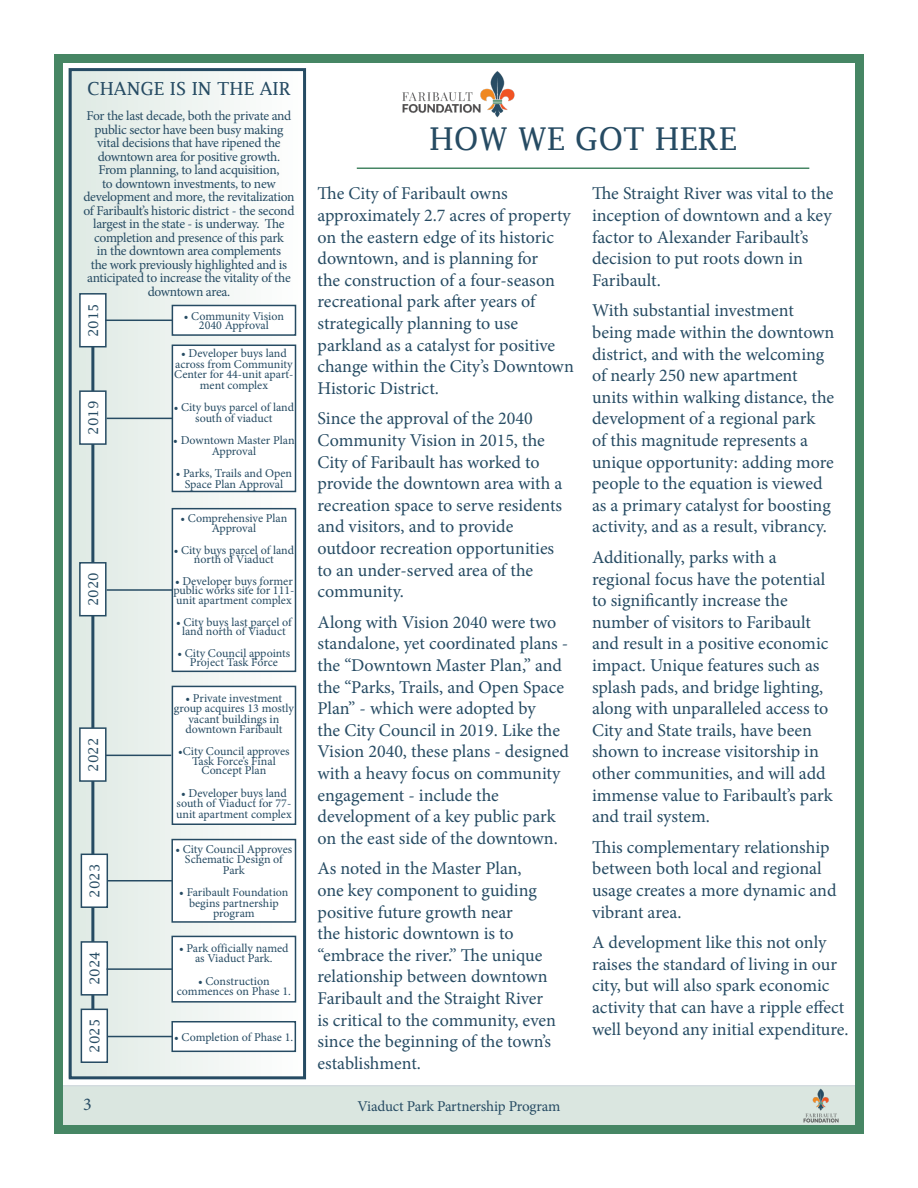
<style>
.page{position:relative;width:918px;height:1188px;background:#fff}
.page>*{position:absolute;margin:0;border:0;box-sizing:border-box;transform-origin:0 0}
.Faribalt_Page_Header{font:31.5px "Lucida Fax";color:#264b63}
.t1{font:18px/21.6px "Minion Pro";color:#264b63}
.Heading_1{font:18px "Lucida Fax";color:#264b63}
.t2{font:15px "Minion Pro";letter-spacing:-.015em;color:#264b63}
.Faribault_Paragraph_Text{font:13.5px/13.5px "Minion Pro";letter-spacing:-.025em;color:#264b63;text-align:center}
.Heading_1-2{font:13.5px "Lucida Fax";color:#264b63}
.Heading_1-3{font:12px/10.5px "Minion Pro";letter-spacing:-.005em;color:#264b63;text-align:center}
</style>
<div class="page">
<div style="left:58px;top:1085px;width:803px;height:47px;background:#dae6e0"></div>
<div style="left:54px;top:54px;width:810px;height:1080px;border:9px solid #468664"></div>
<img style="left:402px;top:71px;width:113px;height:47px">
<img style="left:798px;top:1086px;width:45px;height:39px">
<div style="left:69px;top:68px;width:238px;height:1010px;background:linear-gradient(to right,#dde9e3,#fcfdfd)"></div>
<hr style="left:357px;top:168px;width:452px;height:1px;background:#468664">
<div style="left:69px;top:68px;width:237px;height:1011px;border:3px solid #264b63"></div>
<hr style="left:91px;top:294px;width:3px;height:728px;background:#264b63">
<div style="left:80px;top:294px;width:26px;height:53px;background:#fff"></div>
<div style="left:79px;top:293px;width:28px;height:54px;border:2px solid #264b63"></div>
<hr style="left:105px;top:320px;width:68px;height:1px;background:#264b63">
<div style="left:172px;top:305px;width:124px;height:30px;background:#fff"></div>
<div style="left:172px;top:305px;width:124px;height:31px;border:2px solid #264b63"></div>
<div style="left:80px;top:391px;width:26px;height:53px;background:#fff"></div>
<div style="left:79px;top:390px;width:28px;height:55px;border:2px solid #264b63"></div>
<hr style="left:107px;top:418px;width:67px;height:1px;background:#264b63">
<div style="left:172px;top:345px;width:124px;height:146px;background:#fff"></div>
<div style="left:172px;top:345px;width:124px;height:147px;border:2px solid #264b63"></div>
<div style="left:80px;top:563px;width:26px;height:53px;background:#fff"></div>
<div style="left:79px;top:562px;width:28px;height:54px;border:2px solid #264b63"></div>
<hr style="left:107px;top:589px;width:67px;height:2px;background:#264b63">
<div style="left:172px;top:509px;width:124px;height:162px;background:#fff"></div>
<div style="left:172px;top:508px;width:124px;height:164px;border:2px solid #264b63"></div>
<hr style="left:104px;top:755px;width:67px;height:1px;background:#264b63">
<div style="left:172px;top:686px;width:124px;height:138px;background:#fff"></div>
<div style="left:172px;top:686px;width:124px;height:139px;border:2px solid #264b63"></div>
<hr style="left:105px;top:880px;width:68px;height:2px;background:#264b63">
<div style="left:172px;top:840px;width:124px;height:82px;background:#fff"></div>
<div style="left:171px;top:839px;width:125px;height:84px;border:2px solid #264b63"></div>
<div style="left:81px;top:942px;width:26px;height:53px;background:#fff"></div>
<div style="left:81px;top:941px;width:27px;height:55px;border:2px solid #264b63"></div>
<hr style="left:107px;top:968px;width:67px;height:2px;background:#264b63">
<div style="left:172px;top:936px;width:124px;height:66px;background:#fff"></div>
<div style="left:171px;top:936px;width:125px;height:67px;border:2px solid #264b63"></div>
<hr style="left:105px;top:1036px;width:68px;height:1px;background:#264b63">
<div style="left:172px;top:1022px;width:123px;height:29px;background:#fff"></div>
<div style="left:171px;top:1021px;width:125px;height:31px;border:2px solid #264b63"></div>
<div style="left:81px;top:1009px;width:26px;height:53px;background:#fff"></div>
<div style="left:81px;top:1009px;width:27px;height:54px;border:2px solid #264b63"></div>
<div style="left:81px;top:854px;width:26px;height:53px;background:#fff"></div>
<div style="left:81px;top:854px;width:27px;height:54px;border:2px solid #264b63"></div>
<div style="left:80px;top:728px;width:26px;height:53px;background:#fff"></div>
<div style="left:79px;top:727px;width:28px;height:55px;border:2px solid #264b63"></div>
<p class="Heading_1" style="left:87px;top:78px;width:205px">CHANGE IS IN THE AIR</p>
<p class="Faribault_Paragraph_Text" style="left:83px;top:109px;width:213px">For the last decade, both the private and public sector have been busy making vital decisions that have ripened the downtown area for positive growth.<br>From planning, to land acquisition,<br>to downtown investments, to new development and more, the revitalization of Faribault’s historic district - the second largest in the state - is underway. The completion and presence of this park<br>in the downtown area complements<br>the work previously highlighted and is anticipated to increase the vitality of the downtown area.</p>
<p class="Heading_1-2" style="left:85px;top:337px;width:36px;rotate:-90deg">2015</p>
<p class="Heading_1-3" style="left:184px;top:311px;width:102px;line-height:9.6px">• Community Vision<br>2040 Approval</p>
<p class="Heading_1-2" style="left:85px;top:435px;width:36px;rotate:-90deg">2019</p>
<p class="Heading_1-2" style="left:85px;top:606px;width:36px;rotate:-90deg">2020</p>
<p class="Heading_1-2" style="left:85px;top:772px;width:36px;rotate:-90deg">2022</p>
<p class="Heading_1-2" style="left:87px;top:898px;width:36px;rotate:-90deg">2023</p>
<p class="Heading_1-3" style="left:174px;top:348px;width:121px">• Developer buys land across from Community<br>Center for 44-unit apart&shy;ment complex</p>
<p class="Heading_1-3" style="left:174px;top:402px;width:122px">• City buys parcel of land south of viaduct</p>
<p class="Heading_1-3" style="left:173px;top:435px;width:123px">• Downtown Master Plan<br>Approval</p>
<p class="Heading_1-3" style="left:176px;top:468px;width:118px">• Parks, Trails and Open<br>Space Plan Approval</p>
<p class="Heading_1-3" style="left:181px;top:514px;width:108px;line-height:9.6px">• Comprehensive Plan<br>Approval</p>
<p class="Heading_1-3" style="left:174px;top:545px;width:122px;line-height:9.6px">• City buys parcel of land north of Viaduct</p>
<p class="Heading_1-3" style="left:173px;top:576px;width:123px;line-height:9.6px;text-align:left">• Developer buys former public works site for 111- unit apartment complex</p>
<p class="Heading_1-3" style="left:176px;top:617px;width:117px;line-height:9.6px">• City buys last parcel of land north of Viaduct</p>
<p class="Heading_1-3" style="left:178px;top:648px;width:114px;line-height:9.6px">• City Council appoints<br>Project Task Force</p>
<p class="Heading_1-3" style="left:174px;top:693px;width:122px">• Private investment group acquires 13 mostly vacant buildings in downtown Faribault</p>
<p class="Heading_1-3" style="left:178px;top:746px;width:113px;line-height:9.6px">•City Council approves<br>Task Force’s Final<br>Concept Plan</p>
<p class="Heading_1-3" style="left:176px;top:788px;width:117px">• Developer buys land south of Viaduct for 77- unit apartment complex</p>
<p class="Heading_1-3" style="left:175px;top:844px;width:118px">• City Council Approves<br>Schematic Design of<br>Park</p>
<p class="Heading_1-3" style="left:179px;top:887px;width:111px">• Faribault Foundation begins partnership program</p>
<p class="Heading_1-2" style="left:87px;top:985px;width:36px;rotate:-90deg">2024</p>
<p class="Heading_1-3" style="left:179px;top:943px;width:111px">• Park officially named as Viaduct Park.</p>
<p class="Heading_1-3" style="left:177px;top:976px;width:115px">• Construction commences on Phase 1.</p>
<p class="Heading_1-3" style="left:174px;top:1032px;width:121px">• Completion of Phase 1.</p>
<p class="Heading_1-2" style="left:87px;top:1053px;width:36px;rotate:-90deg">2025</p>
<p class="Faribalt_Page_Header" style="left:429px;top:120px;width:309px">HOW WE GOT HERE</p>
<p class="t1" style="left:318px;top:183px;width:258px">The City of Faribault owns approximately 2.7 acres of property on the eastern edge of its historic downtown, and is planning for<br>the construction of a four-season recreational park after years of strategically planning to use parkland as a catalyst for positive change within the City’s Downtown<br>Historic District.</p>
<p class="t1" style="left:318px;top:408px;width:246px">Since the approval of the 2040<br>Community Vision in 2015, the<br>City of Faribault has worked to provide the downtown area with a recreation space to serve residents and visitors, and to provide outdoor recreation opportunities to an under-served area of the community.</p>
<p class="t1" style="left:318px;top:611px;width:253px">Along with Vision 2040 were two standalone, yet coordinated plans - the “Downtown Master Plan,” and the “Parks, Trails, and Open Space<br>Plan” - which were adopted by<br>the City Council in 2019. Like the<br>Vision 2040, these plans - designed with a heavy focus on community engagement - include the development of a key public park on the east side of the downtown.</p>
<p class="t1" style="left:318px;top:858px;width:240px">As noted in the Master Plan,<br>one key component to guiding positive future growth near<br>the historic downtown is to “embrace the river.” The unique relationship between downtown<br>Faribault and the Straight River is critical to the community, even since the beginning of the town’s establishment.</p>
<p class="t1" style="left:592px;top:183px;width:243px">The Straight River was vital to the inception of downtown and a key factor to Alexander Faribault’s decision to put roots down in<br>Faribault.</p>
<p class="t1" style="left:592px;top:300px;width:244px">With substantial investment being made within the downtown district, and with the welcoming of nearly 250 new apartment units within walking distance, the development of a regional park<br>of this magnitude represents a unique opportunity: adding more people to the equation is viewed as a primary catalyst for boosting activity, and as a result, vibrancy.</p>
<p class="t1" style="left:592px;top:547px;width:242px">Additionally, parks with a regional focus have the potential to significantly increase the number of visitors to Faribault and result in a positive economic impact. Unique features such as splash pads, and bridge lighting, along with unparalleled access to<br>City and State trails, have been shown to increase visitorship in other communities, and will add immense value to Faribault’s park and trail system.</p>
<p class="t1" style="left:592px;top:836px;width:246px">This complementary relationship between both local and regional usage creates a more dynamic and vibrant area.</p>
<p class="t1" style="left:592px;top:932px;width:258px">A development like this not only raises the standard of living in our city, but will also spark economic activity that can have a ripple effect well beyond any initial expenditure.</p>
<p class="t1" style="left:83px;top:1094px;width:10px">3</p>
<p class="t2" style="left:357px;top:1096px;width:205px">Viaduct Park Partnership Program</p>
</div>
